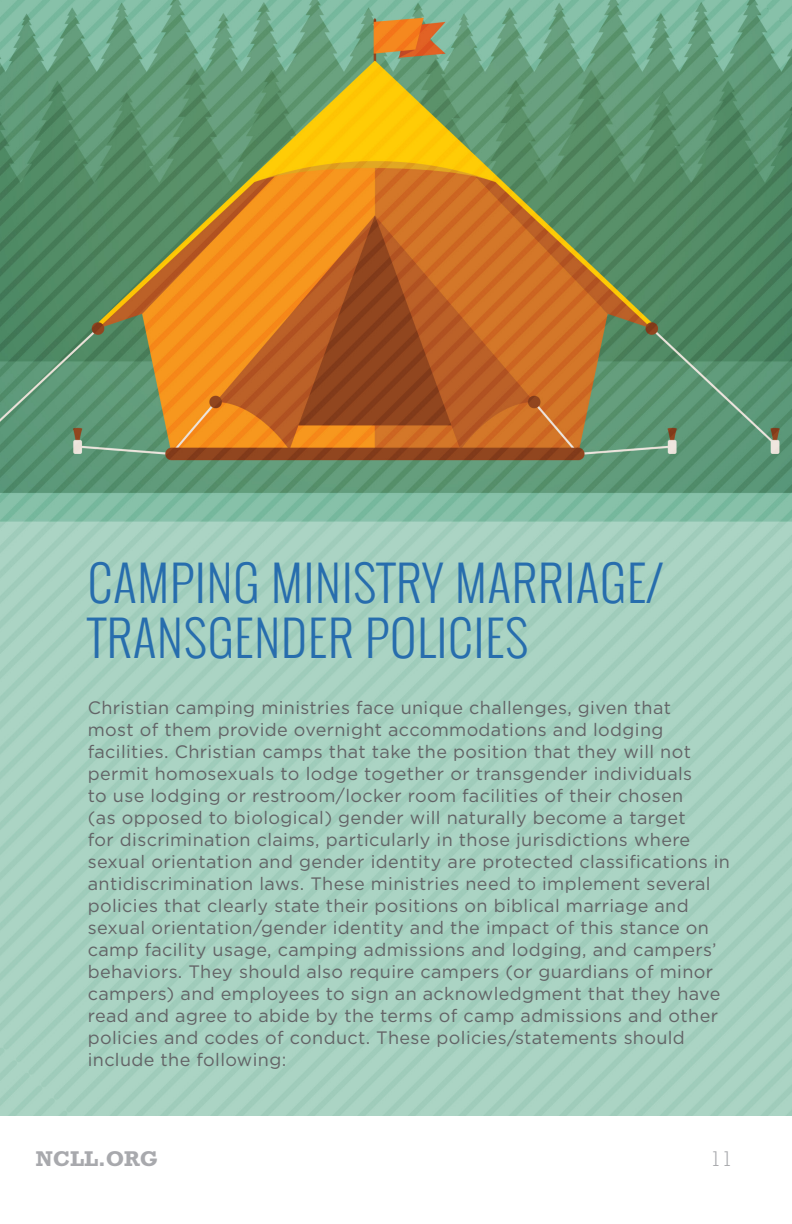
<style>
.page{position:relative;width:792px;height:1224px;background:#fff}
.page>*{position:absolute;margin:0;border:0;box-sizing:border-box;transform-origin:0 0}
.t1{font:300 48.8px/55.4px "Oswald";letter-spacing:.02em;color:#276dad}
.t2{font:700 21.6px "Rockwell";color:#a8a9ad}
.t3{font:300 21.6px "Rockwell";color:#a8a9ad}
.t4{font:18px/22px "Gotham";letter-spacing:.02em;color:#636366}
</style>
<div class="page">
<img style="left:0;top:0;width:792px;height:1115px">
<p class="t1" style="left:88px;top:555px;width:576px">CAMPING MINISTRY MARRIAGE/<br>TRANSGENDER POLICIES</p>
<p class="t4" style="left:88px;top:696px;width:644px">Christian camping ministries face unique challenges, given that<br>most of them provide overnight accommodations and lodging facilities. Christian camps that take the position that they will not permit homosexuals to lodge together or transgender individuals<br>to use lodging or restroom/locker room facilities of their chosen<br>(as opposed to biological) gender will naturally become a target<br>for discrimination claims, particularly in those jurisdictions where sexual orientation and gender identity are protected classifications in antidiscrimination laws. These ministries need to implement several policies that clearly state their positions on biblical marriage and sexual orientation/gender identity and the impact of this stance on camp facility usage, camping admissions and lodging, and campers’ behaviors. They should also require campers (or guardians of minor campers) and employees to sign an acknowledgment that they have read and agree to abide by the terms of camp admissions and other policies and codes of conduct. These policies/statements should include the following:</p>
<p class="t2" style="left:36px;top:1146px;width:124px">NCLL.ORG</p>
<p class="t3" style="left:710px;top:1146px;width:25px">11</p>
</div>
